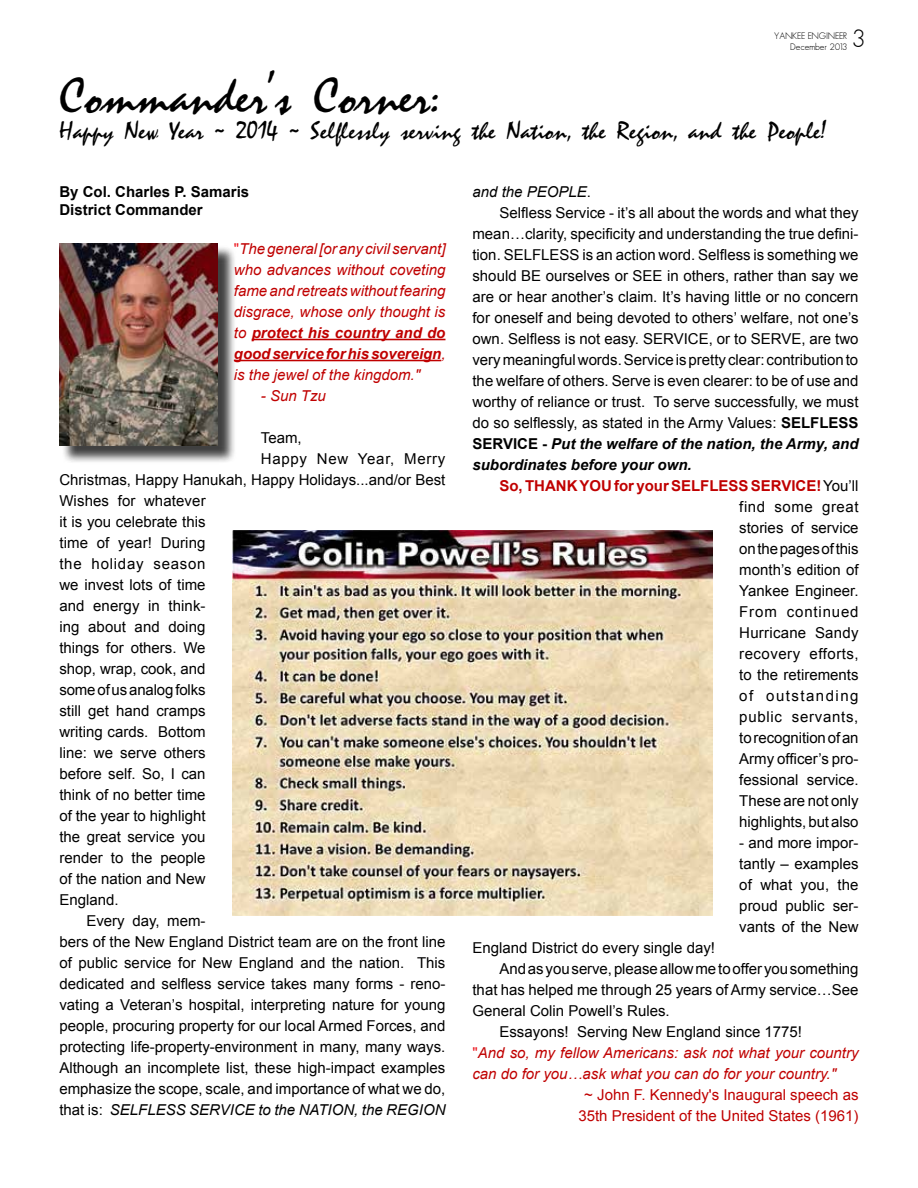
<style>
.page{position:relative;width:918px;height:1188px;background:#fff}
.page>*{position:absolute;margin:0;border:0;box-sizing:border-box;transform-origin:0 0}
.t1{font:45px "Mistral AV";color:#000}
.t2{font:300 24px "Futura";color:#000}
.t3{font:22.5px "Mistral AV";color:#000}
.t4{font:15px/21px "Arial";color:#000;text-align:justify}
.t5{font:italic 15px/21px "Arial";color:#c00000;text-align:justify}
.t6{font:italic 700 15px "Arial";color:#000}
.t7{font:15px/21px "Arial";color:#c00000;text-align:center}
.t8{font:italic 15px "Arial";color:#000}
.t9{font:15px "Arial";letter-spacing:.05em;color:#000}
.t10{font:700 15px "Arial";color:#c00000}
.t11{font:700 15px/18px "Arial";color:#000}
.t12{font:15px "Arial";letter-spacing:.035em;color:#000}
.t13{font:15px "Arial";letter-spacing:.055em;color:#000}
.t14{font:15px "Arial";letter-spacing:.1em;color:#000}
.t15{font:300 9px/10.8px "Futura";color:#000;text-align:right}
.s1{font-style:normal;color:#ed1c24}
.s2{font-weight:700}
.s3{font-style:normal}
.s4{font-weight:400;color:#000}
</style>
<div class="page">
<div style="left:62px;top:245px;width:175px;height:219px;background:#000;opacity:.75"></div>
<img style="left:59px;top:243px;width:159px;height:203px">
<hr style="left:252px;top:339px;width:194px;height:1px;background:#c00000">
<hr style="left:234px;top:360px;width:207px;height:1px;background:#c00000">
<img style="left:233px;top:531px;width:479px;height:384px">
<p class="t15" style="left:774px;top:31px;width:74px">YANKEE ENGINEER<br>December 2013</p>
<h2 class="t2" style="left:852px;top:23px;width:14px">3</h2>
<h1 class="t1" style="left:59px;top:64px;width:381px">Commander's Corner:</h1>
<h3 class="t3" style="left:59px;top:115px;width:769px">Happy New Year ~ 2014 ~ Selflessly serving the Nation, the Region, and the People!</h3>
<p class="t11" style="left:59px;top:184px;width:191px">By Col. Charles P. Samaris<br>District Commander</p>
<p class="t5" style="left:234px;top:238px;width:213px"><span class="s1">"</span>The general [or any civil servant] who advances without coveting fame and retreats without fearing disgrace, whose only thought is to <span class="s2">protect his country and do good service for his sovereign</span>, is the jewel of the kingdom."</p>
<p class="t5" style="left:261px;top:385px;width:67px">- Sun Tzu</p>
<p class="t4" style="left:261px;top:427px;width:42px">Team,</p>
<p class="t9" style="left:261px;top:449px;width:186px">Happy New Year, Merry</p>
<p class="t4" style="left:59px;top:469px;width:388px">Christmas, Happy Hanukah, Happy Holidays...and/or Best</p>
<p class="t4" style="left:59px;top:490px;width:148px">Wishes for whatever</p>
<p class="t4" style="left:59px;top:511px;width:148px">it is you celebrate this</p>
<p class="t4" style="left:59px;top:532px;width:148px">time of year! During</p>
<p class="t9" style="left:59px;top:554px;width:148px">the holiday season</p>
<p class="t4" style="left:59px;top:574px;width:148px">we invest lots of time</p>
<p class="t4" style="left:59px;top:595px;width:148px">and energy in think-</p>
<p class="t4" style="left:59px;top:616px;width:148px">ing about and doing</p>
<p class="t4" style="left:59px;top:637px;width:148px">things for others. We</p>
<p class="t4" style="left:59px;top:658px;width:148px">shop, wrap, cook, and</p>
<p class="t4" style="left:59px;top:679px;width:148px">some of us analog folks</p>
<p class="t4" style="left:59px;top:700px;width:148px">still get hand cramps</p>
<p class="t4" style="left:59px;top:721px;width:148px">writing cards. Bottom</p>
<p class="t4" style="left:59px;top:742px;width:148px">line: we serve others</p>
<p class="t4" style="left:59px;top:763px;width:148px">before self. So, I can</p>
<p class="t4" style="left:59px;top:784px;width:148px">think of no better time</p>
<p class="t4" style="left:59px;top:805px;width:148px">of the year to highlight</p>
<p class="t4" style="left:59px;top:826px;width:148px">the great service you</p>
<p class="t4" style="left:59px;top:847px;width:148px">render to the people</p>
<p class="t4" style="left:59px;top:868px;width:148px">of the nation and New</p>
<p class="t4" style="left:59px;top:889px;width:61px">England.</p>
<p class="t4" style="left:86px;top:910px;width:121px">Every day, mem-</p>
<p class="t4" style="left:59px;top:931px;width:388px">bers of the New England District team are on the front line</p>
<p class="t4" style="left:59px;top:952px;width:388px">of public service for New England and the nation. This</p>
<p class="t4" style="left:59px;top:973px;width:388px">dedicated and selfless service takes many forms - reno-</p>
<p class="t4" style="left:59px;top:994px;width:388px">vating a Veteran’s hospital, interpreting nature for young</p>
<p class="t4" style="left:59px;top:1015px;width:388px">people, procuring property for our local Armed Forces, and</p>
<p class="t4" style="left:59px;top:1036px;width:388px">protecting life-property-environment in many, many ways.</p>
<p class="t4" style="left:59px;top:1057px;width:388px">Although an incomplete list, these high-impact examples</p>
<p class="t4" style="left:59px;top:1078px;width:388px">emphasize the scope, scale, and importance of what we do,</p>
<p class="t8" style="left:59px;top:1100px;width:388px"><span class="s3">that is:</span> SELFLESS SERVICE to the NATION, the REGION</p>
<p class="t8" style="left:472px;top:182px;width:120px">and the PEOPLE<span class="s3">.</span></p>
<p class="t4" style="left:499px;top:203px;width:361px">Selfless Service - it’s all about the words and what they</p>
<p class="t4" style="left:472px;top:224px;width:388px">mean…clarity, specificity and understanding the true defini-</p>
<p class="t4" style="left:472px;top:245px;width:388px">tion. SELFLESS is an action word. Selfless is something we</p>
<p class="t4" style="left:472px;top:266px;width:388px">should BE ourselves or SEE in others, rather than say we</p>
<p class="t4" style="left:472px;top:287px;width:388px">are or hear another’s claim. It’s having little or no concern</p>
<p class="t4" style="left:472px;top:308px;width:388px">for oneself and being devoted to others’ welfare, not one’s</p>
<p class="t4" style="left:472px;top:329px;width:388px">own. Selfless is not easy. SERVICE, or to SERVE, are two</p>
<p class="t4" style="left:472px;top:350px;width:387px">very meaningful words. Service is pretty clear: contribution to</p>
<p class="t4" style="left:472px;top:371px;width:388px">the welfare of others. Serve is even clearer: to be of use and</p>
<p class="t4" style="left:472px;top:392px;width:388px">worthy of reliance or trust. To serve successfully, we must</p>
<p class="t4" style="left:472px;top:413px;width:388px">do so selflessly, as stated in the Army Values: <span class="s2">SELFLESS</span></p>
<p class="t6" style="left:472px;top:434px;width:388px"><span class="s3">SERVICE -</span> Put the welfare of the nation, the Army, and</p>
<p class="t6" style="left:472px;top:455px;width:221px">subordinates before your own.</p>
<p class="t10" style="left:499px;top:476px;width:361px">So, THANK YOU for your SELFLESS SERVICE! <span class="s4">You’ll</span></p>
<p class="t12" style="left:739px;top:497px;width:121px">find some great</p>
<p class="t4" style="left:739px;top:518px;width:121px">stories of service</p>
<p class="t4" style="left:739px;top:539px;width:121px">on the pages of this</p>
<p class="t4" style="left:739px;top:560px;width:121px">month’s edition of</p>
<p class="t4" style="left:739px;top:581px;width:121px">Yankee Engineer.</p>
<p class="t13" style="left:739px;top:602px;width:121px">From continued</p>
<p class="t4" style="left:739px;top:623px;width:121px">Hurricane Sandy</p>
<p class="t12" style="left:739px;top:644px;width:121px">recovery efforts,</p>
<p class="t4" style="left:739px;top:665px;width:121px">to the retirements</p>
<p class="t14" style="left:739px;top:686px;width:121px">of outstanding</p>
<p class="t9" style="left:739px;top:707px;width:121px">public servants,</p>
<p class="t4" style="left:739px;top:728px;width:121px">to recognition of an</p>
<p class="t4" style="left:739px;top:749px;width:121px">Army officer’s pro-</p>
<p class="t4" style="left:739px;top:770px;width:121px">fessional service.</p>
<p class="t4" style="left:739px;top:791px;width:121px">These are not only</p>
<p class="t4" style="left:739px;top:812px;width:121px">highlights, but also</p>
<p class="t4" style="left:739px;top:833px;width:121px">- and more impor&shy;tantly – examples of what you, the proud public ser&shy;vants of the New</p>
<p class="t4" style="left:472px;top:938px;width:244px">England District do every single day!</p>
<p class="t4" style="left:499px;top:959px;width:361px">And as you serve, please allow me to offer you something</p>
<p class="t4" style="left:472px;top:980px;width:388px">that has helped me through 25 years of Army service…See</p>
<p class="t4" style="left:472px;top:1001px;width:199px">General Colin Powell’s Rules.</p>
<p class="t4" style="left:499px;top:1022px;width:304px">Essayons! Serving New England since 1775!</p>
<p class="t5" style="left:472px;top:1043px;width:388px"><span class="s1">"</span>And so, my fellow Americans: ask not what your country</p>
<p class="t5" style="left:472px;top:1064px;width:365px">can do for you…ask what you can do for your country."</p>
<p class="t7" style="left:578px;top:1085px;width:282px">~ John F. Kennedy's Inaugural speech as<br>35th President of the United States (1961)</p>
</div>
